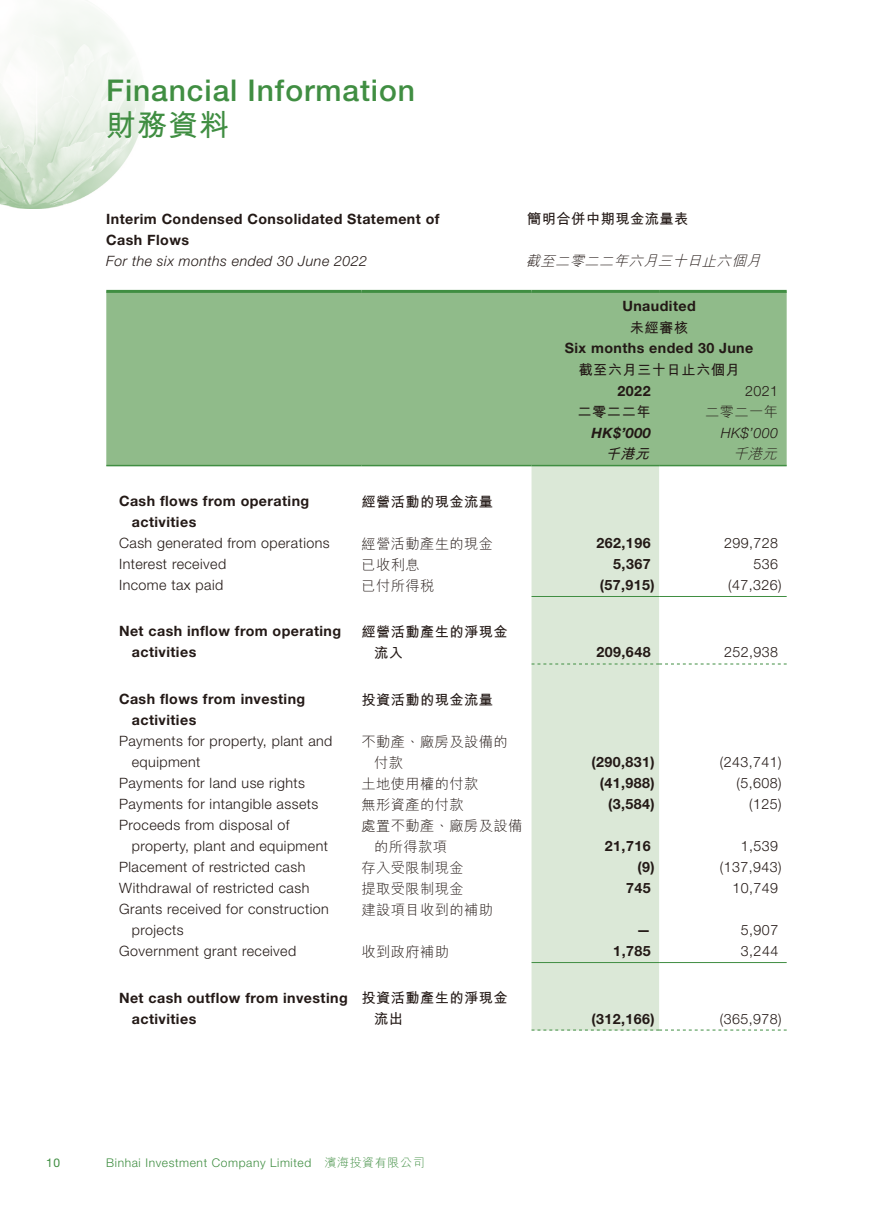
<style>
.page{position:relative;width:893px;height:1212px;background:#fff}
.page>*{position:absolute;margin:0;border:0;box-sizing:border-box;transform-origin:0 0}
.t1{font:500 30px "Helvetica Neue LT Std";letter-spacing:.03em;color:#408e42}
.t2{font:700 30px "M Hei HK";color:#408e42}
.t3{font:300 14.25px/21px "Helvetica Neue LT Std";letter-spacing:.03em;color:#231916}
.t4{font:700 14.25px/21px "Helvetica Neue LT Std";letter-spacing:.03em;color:#231916}
.t5{font:300 14.25px/21px "M Hei HK";letter-spacing:.03em;color:#231916}
.t6{font:700 14.25px/21px "M Hei HK";letter-spacing:.03em;color:#231916}
.t7{font:italic 300 14.25px "Helvetica Neue LT Std";letter-spacing:.03em;color:#231916}
.t8{font:italic 300 14.25px "M Hei HK";color:#231916}
.t9{font:italic 700 14.25px "Helvetica Neue LT Std";color:#231916}
.t10{font:italic 700 14.25px "M Hei HK";color:#231916}
.t11{font:300 12px "Helvetica Neue LT Std";letter-spacing:.05em;color:#408e42}
.t12{font:12px "Helvetica Neue LT Std";color:#408e42}
.s1{font-family:"M Hei HK"}
</style>
<div class="page">
<img style="left:0;top:8px;width:145px;height:200px">
<div style="left:106px;top:293px;width:681px;height:172px;background:#90bb8a"></div>
<div style="left:531px;top:466px;width:128px;height:564px;background:#dbe8d7"></div>
<hr style="left:106px;top:290px;width:255px;height:3px;background:#408e42">
<hr style="left:361px;top:290px;width:170px;height:3px;background:#408e42">
<hr style="left:106px;top:465px;width:255px;height:1px;background:#408e42">
<hr style="left:361px;top:465px;width:170px;height:1px;background:#408e42">
<hr style="left:531px;top:465px;width:128px;height:1px;background:#408e42">
<hr style="left:659px;top:465px;width:128px;height:1px;background:#408e42">
<hr style="left:531px;top:290px;width:128px;height:3px;background:#408e42">
<hr style="left:659px;top:290px;width:128px;height:3px;background:#408e42">
<hr style="left:531px;top:596px;width:128px;height:1px;background:#408e42">
<hr style="left:659px;top:596px;width:128px;height:1px;background:#408e42">
<svg style="left:531px;top:664px;width:256px;height:1px"></svg>
<hr style="left:531px;top:962px;width:128px;height:1px;background:#408e42">
<hr style="left:659px;top:962px;width:128px;height:1px;background:#408e42">
<svg style="left:531px;top:1030px;width:256px;height:1px"></svg>
<h1 class="t1" style="left:106px;top:73px;width:310px">Financial Information</h1>
<h1 class="t2" style="left:106px;top:104px;width:124px">財務資料</h1>
<p class="t4" style="left:106px;top:209px;width:335px">Interim Condensed Consolidated Statement of<br>Cash Flows</p>
<p class="t7" style="left:106px;top:253px;width:262px">For the six months ended 30 June 2022</p>
<p class="t6" style="left:527px;top:207px;width:163px">簡明合併中期現金流量表</p>
<p class="t8" style="left:526px;top:253px;width:240px">截至二零二二年六月三十日止六個月</p>
<p class="t4" style="left:622px;top:296px;width:75px">Unaudited</p>
<p class="t6" style="left:630px;top:316px;width:60px">未經審核</p>
<p class="t4" style="left:565px;top:338px;width:190px">Six months ended 30 June</p>
<p class="t6" style="left:579px;top:358px;width:163px">截至六月三十日止六個月</p>
<p class="t4" style="left:618px;top:380px;width:34px">2022</p>
<p class="t3" style="left:745px;top:380px;width:34px">2021</p>
<p class="t6" style="left:578px;top:400px;width:74px">二零二二年</p>
<p class="t5" style="left:705px;top:401px;width:74px">二零二一年</p>
<p class="t9" style="left:591px;top:424px;width:61px">HK$’000</p>
<p class="t7" style="left:721px;top:424px;width:59px">HK$’000</p>
<p class="t10" style="left:605px;top:443px;width:50px">千港元</p>
<p class="t8" style="left:733px;top:447px;width:49px">千港元</p>
<p class="t4" style="left:132px;top:490px;width:179px;text-indent:-13px">Cash flows from operating activities</p>
<p class="t6" style="left:361px;top:490px;width:133px">經營活動的現金流量</p>
<p class="t3" style="left:119px;top:532px;width:212px">Cash generated from operations</p>
<p class="t5" style="left:361px;top:533px;width:133px">經營活動產生的現金</p>
<p class="t4" style="left:596px;top:532px;width:56px">262,196</p>
<p class="t3" style="left:724px;top:532px;width:56px">299,728</p>
<p class="t3" style="left:119px;top:553px;width:109px">Interest received</p>
<p class="t5" style="left:361px;top:554px;width:60px">已收利息</p>
<p class="t4" style="left:613px;top:553px;width:39px">5,367</p>
<p class="t3" style="left:754px;top:553px;width:26px">536</p>
<p class="t3" style="left:119px;top:574px;width:106px">Income tax paid</p>
<p class="t5" style="left:361px;top:575px;width:74px">已付所得稅</p>
<p class="t4" style="left:600px;top:574px;width:57px">(57,915)</p>
<p class="t3" style="left:728px;top:574px;width:55px">(47,326)</p>
<p class="t4" style="left:132px;top:620px;width:211px;text-indent:-13px">Net cash inflow from operating activities</p>
<p class="t6" style="left:374px;top:620px;width:135px;text-indent:-13px">經營活動產生的淨現金流入</p>
<p class="t4" style="left:596px;top:641px;width:56px">209,648</p>
<p class="t3" style="left:724px;top:641px;width:56px">252,938</p>
<p class="t4" style="left:132px;top:688px;width:175px;text-indent:-13px">Cash flows from investing activities</p>
<p class="t6" style="left:361px;top:688px;width:133px">投資活動的現金流量</p>
<p class="t3" style="left:132px;top:730px;width:202px;text-indent:-13px">Payments for property, plant and equipment</p>
<p class="t5" style="left:374px;top:731px;width:135px;text-indent:-13px">不動產、廠房及設備的付款</p>
<p class="t4" style="left:591px;top:751px;width:65px">(290,831)</p>
<p class="t3" style="left:720px;top:751px;width:63px">(243,741)</p>
<p class="t3" style="left:119px;top:772px;width:187px">Payments for land use rights</p>
<p class="t5" style="left:361px;top:773px;width:118px">土地使用權的付款</p>
<p class="t4" style="left:600px;top:772px;width:57px">(41,988)</p>
<p class="t3" style="left:736px;top:772px;width:47px">(5,608)</p>
<p class="t3" style="left:119px;top:793px;width:201px">Payments for intangible assets</p>
<p class="t5" style="left:361px;top:794px;width:104px">無形資產的付款</p>
<p class="t4" style="left:608px;top:793px;width:48px">(3,584)</p>
<p class="t3" style="left:749px;top:793px;width:34px">(125)</p>
<p class="t3" style="left:132px;top:814px;width:198px;text-indent:-13px">Proceeds from disposal of property, plant and equipment</p>
<p class="t5" style="left:374px;top:815px;width:150px;text-indent:-13px">處置不動產、廠房及設備的所得款項</p>
<p class="t4" style="left:605px;top:835px;width:47px">21,716</p>
<p class="t3" style="left:741px;top:835px;width:39px">1,539</p>
<p class="t3" style="left:119px;top:856px;width:188px">Placement of restricted cash</p>
<p class="t5" style="left:361px;top:857px;width:104px">存入受限制現金</p>
<p class="t4" style="left:638px;top:856px;width:19px">(9)</p>
<p class="t3" style="left:720px;top:856px;width:63px">(137,943)</p>
<p class="t3" style="left:119px;top:877px;width:192px">Withdrawal of restricted cash</p>
<p class="t5" style="left:361px;top:878px;width:104px">提取受限制現金</p>
<p class="t4" style="left:626px;top:877px;width:26px">745</p>
<p class="t3" style="left:732px;top:877px;width:47px">10,749</p>
<p class="t3" style="left:132px;top:898px;width:198px;text-indent:-13px">Grants received for construction projects</p>
<p class="t5" style="left:361px;top:899px;width:133px">建設項目收到的補助</p>
<p class="t4" style="left:636px;top:919px;width:16px">—</p>
<p class="t3" style="left:741px;top:919px;width:39px">5,907</p>
<p class="t3" style="left:119px;top:940px;width:179px">Government grant received</p>
<p class="t5" style="left:362px;top:941px;width:89px">收到政府補助</p>
<p class="t4" style="left:613px;top:940px;width:39px">1,785</p>
<p class="t3" style="left:741px;top:940px;width:39px">3,244</p>
<p class="t4" style="left:132px;top:986px;width:217px;text-indent:-13px">Net cash outflow from investing activities</p>
<p class="t6" style="left:374px;top:986px;width:135px;text-indent:-13px">投資活動產生的淨現金流出</p>
<p class="t4" style="left:591px;top:1007px;width:65px">(312,166)</p>
<p class="t3" style="left:720px;top:1007px;width:63px">(365,978)</p>
<p class="t12" style="left:46px;top:1155px;width:15px">10</p>
<p class="t11" style="left:106px;top:1155px;width:320px">Binhai Investment Company Limited <span class="s1">濱海投資有限公司</span></p>
</div>
